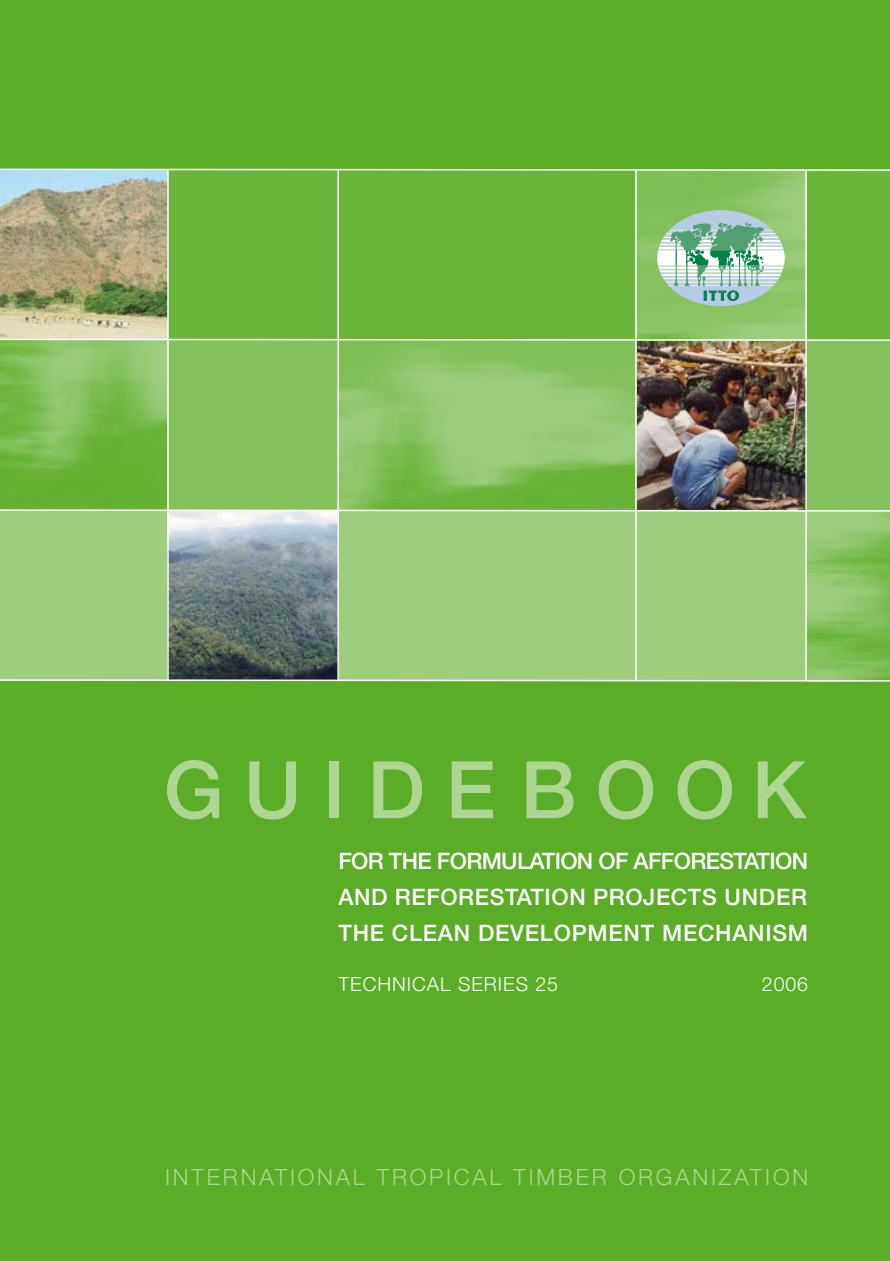
<style>
.page{position:relative;width:890px;height:1261px;background:#5bac26}
.page>*{position:absolute;margin:0;border:0;box-sizing:border-box;transform-origin:0 0}
.t1{font:500 79.65px "Helvetica Neue";letter-spacing:.255em;color:#add692}
.t2{font:500 22.65px/36px "Helvetica Neue";letter-spacing:.035em;color:#fff;text-align:justify}
.t3{font:300 22.5px "Helvetica Neue";letter-spacing:.125em;color:#add692}
.t4{font:300 19.5px "Helvetica Neue";letter-spacing:.05em;color:#fff}
</style>
<div class="page">
<div style="left:0;top:170px;width:890px;height:170px;background:#6bb43c"></div>
<div style="left:0;top:340px;width:890px;height:170px;background:#84c15c"></div>
<div style="left:0;top:510px;width:890px;height:170px;background:#9dcd7d"></div>
<img style="left:0;top:172px;width:167px;height:166px">
<img style="left:169px;top:512px;width:168px;height:167px">
<img style="left:637px;top:342px;width:168px;height:167px">
<svg style="left:0;top:342px;width:167px;height:167px"></svg>
<svg style="left:339px;top:342px;width:298px;height:167px"></svg>
<img style="left:636px;top:172px;width:169px;height:166px">
<img style="left:806px;top:512px;width:84px;height:167px">
<svg style="left:0;top:338px;width:890px;height:4px"></svg>
<svg style="left:0;top:168px;width:890px;height:4px"></svg>
<svg style="left:0;top:509px;width:890px;height:3px"></svg>
<svg style="left:0;top:679px;width:890px;height:3px"></svg>
<hr style="left:167px;top:169px;width:2px;height:511px;background:#fff">
<hr style="left:337px;top:169px;width:2px;height:511px;background:#fff">
<hr style="left:635px;top:170px;width:1px;height:510px;background:#fff">
<hr style="left:805px;top:170px;width:1px;height:510px;background:#fff">
<svg style="left:657px;top:210px;width:127px;height:96px;background:#9ec8ad"></svg>
<h1 class="t1" style="left:164px;top:742px;width:644px">GUIDEBOOK</h1>
<p class="t2" style="left:338px;top:843px;width:471px">FOR THE FORMULATION OF AFFORESTATION AND REFORESTATION PROJECTS UNDER THE CLEAN DEVELOPMENT MECHANISM</p>
<p class="t4" style="left:338px;top:972px;width:221px">TECHNICAL SERIES 25</p>
<p class="t4" style="left:762px;top:972px;width:48px">2006</p>
<p class="t3" style="left:165px;top:1163px;width:644px">INTERNATIONAL TROPICAL TIMBER ORGANIZATION</p>
</div>
